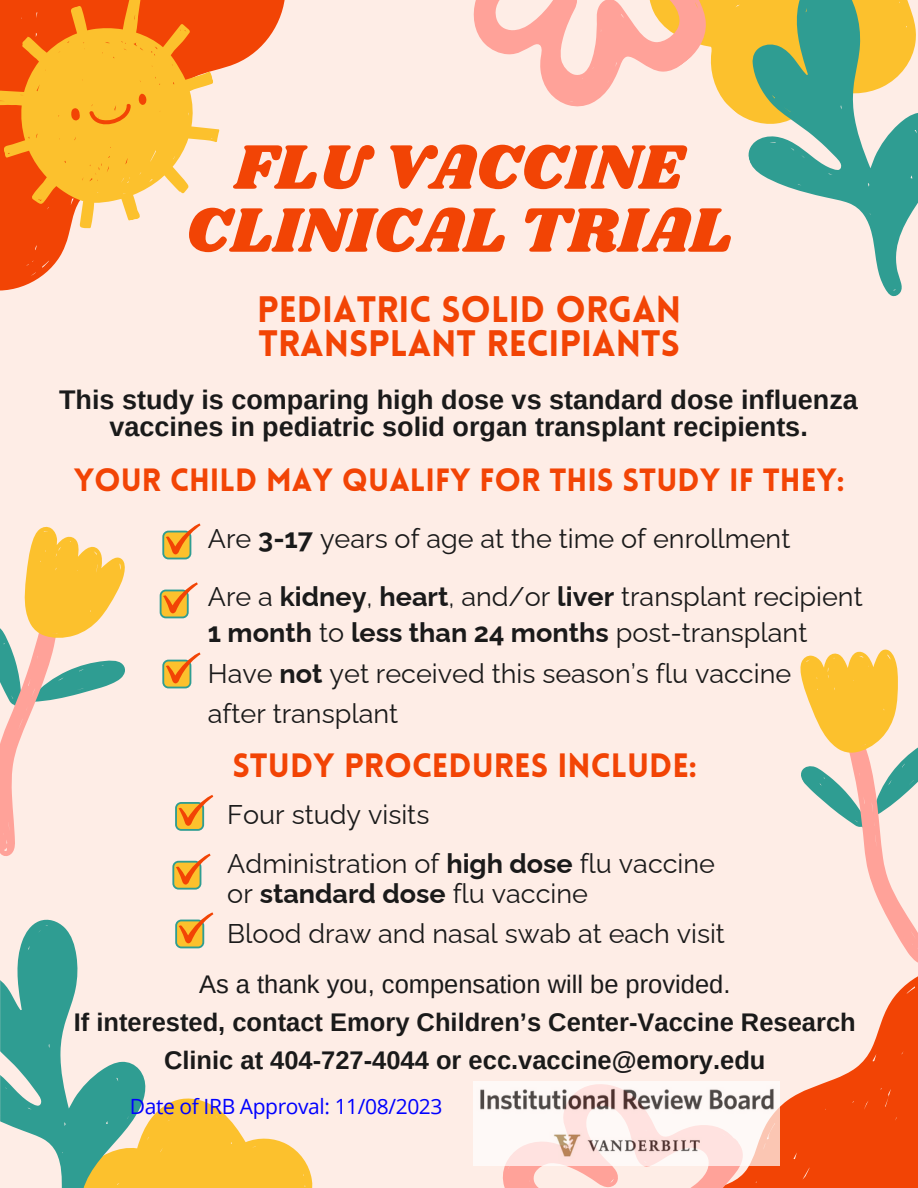
<style>
.page{position:relative;width:918px;height:1188px;background:#feede6}
.page>*{position:absolute;margin:0;border:0;box-sizing:border-box;transform-origin:0 0}
.t1{font:65.1px/63px "Shrikhand";color:#f24405;text-align:center}
.t2{font:900 36px/34.8px "Lovelo";color:#f24405}
.t3{font:900 33px "Lovelo";color:#f24405}
.t4{font:900 31.5px "Lovelo";color:#f24405}
.t5{font:27px/40.5px "Raleway";color:#1a1a1a}
.t6{font:700 27px/27px "Arimo";color:#1a1a1a;text-align:center}
.t7{font:700 25.5px/38.2px "Arimo";color:#1a1a1a;text-align:center}
.t8{font:21px "Open Sans";letter-spacing:-.02em;color:#00f}
.s1{font-weight:700}
.s2{font-weight:400}
</style>
<div class="page">
<svg style="left:0;top:526px;width:125px;height:330px"></svg>
<svg style="left:0;top:0;width:285px;height:291px"></svg>
<svg style="left:0;top:0;width:219px;height:228px;fill:#fcc12d"></svg>
<svg style="left:71px;top:94px;width:75px;height:35px;background:#faaf27"></svg>
<svg style="left:160px;top:582px;width:38px;height:36px"></svg>
<svg style="left:162px;top:523px;width:39px;height:36px"></svg>
<svg style="left:162px;top:652px;width:39px;height:36px"></svg>
<svg style="left:172px;top:854px;width:39px;height:36px"></svg>
<svg style="left:175px;top:795px;width:38px;height:36px"></svg>
<svg style="left:0;top:912px;width:313px;height:276px"></svg>
<svg style="left:473px;top:0;width:274px;height:119px"></svg>
<svg style="left:747px;top:0;width:171px;height:297px"></svg>
<svg style="left:611px;top:976px;width:307px;height:212px"></svg>
<svg style="left:800px;top:649px;width:118px;height:314px"></svg>
<svg style="left:502px;top:1165px;width:263px;height:23px"></svg>
<img style="left:474px;top:1082px;width:306px;height:83px">
<p class="t1" style="left:186px;top:138px;width:548px">FLU VACCINE<br>CLINICAL TRIAL</p>
<p class="t2" style="left:257px;top:295px;width:426px">PEDIATRIC SOLID ORGAN<br>TRANSPLANT RECIPIANTS</p>
<h4 class="t6" style="left:59px;top:386px;width:800px">This study is comparing high dose vs standard dose influenza vaccines in pediatric solid organ transplant recipients.</h4>
<p class="t4" style="left:74px;top:468px;width:772px">YOUR CHILD MAY QUALIFY FOR THIS STUDY IF THEY:</p>
<h2 class="t5" style="left:208px;top:509px;width:656px;line-height:58.5px">Are <span class="s1">3-17</span> years of age at the time of enrollment<br>Are a <span class="s1">kidney</span>, <span class="s1">heart</span>, and/or <span class="s1">liver</span> transplant recipient</h2>
<h2 class="t5" style="left:208px;top:613px;width:601px"><span class="s1">1 month</span> to <span class="s1">less than 24 months</span> post-transplant<br>Have <span class="s1">not</span> yet received this season’s flu vaccine after transplant</h2>
<h6 class="t3" style="left:232px;top:753px;width:466px">STUDY PROCEDURES INCLUDE:</h6>
<h1 class="t5" style="left:227px;top:791px;width:489px;line-height:48.3px">Four study visits<br>Administration of <span class="s1">high dose</span> flu vaccine</h1>
<h1 class="t5" style="left:227px;top:873px;width:499px">or <span class="s1">standard dose</span> flu vaccine<br>Blood draw and nasal swab at each visit</h1>
<h5 class="t7" style="left:74px;top:965px;width:783px"><span class="s2">As a thank you, compensation will be provided.<br></span>If interested, contact Emory Children’s Center-Vaccine Research<br>Clinic at 404-727-4044 or ecc.vaccine@emory.edu</h5>
<p class="t8" style="left:130px;top:1092px;width:314px">Date of IRB Approval: 11/08/2023</p>
</div>
